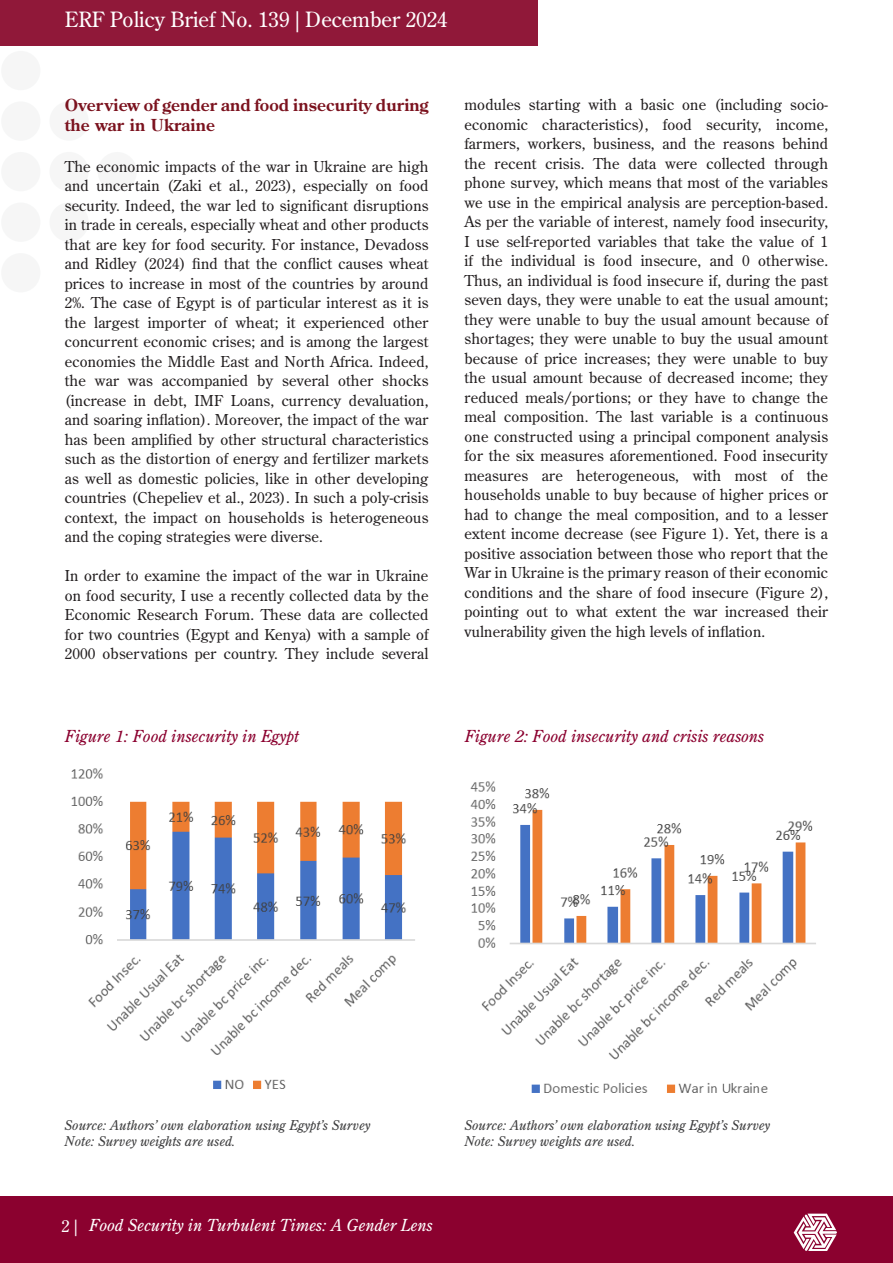
<style>
.page{position:relative;width:893px;height:1263px;background:#fff}
.page>*{position:absolute;margin:0;border:0;box-sizing:border-box;transform-origin:0 0}
.t1{font:21px "Century Old Style Std";color:#fff}
.t2{font:italic 16.5px "Century Old Style Std";color:#8b012f}
.t3{font:700 16.5px/19.5px "Century Old Style Std";letter-spacing:.01em;color:#7b121e}
.t4{font:italic 16.5px "Century Old Style Std";color:#fff}
.t5{font:15px/19.5px "Century Old Style Std";letter-spacing:.01em;color:#231f20;text-align:justify}
.t6{font:italic 13.5px "Century Old Style Std";color:#3e3e3f}
.s1{font-style:normal}
</style>
<div class="page">
<div style="left:0;top:0;width:538px;height:45px;background:#901839"></div>
<div style="left:0;top:1196px;width:893px;height:67px;background:#8b012f"></div>
<svg style="left:794px;top:1213px;width:43px;height:38px"></svg>
<div style="left:1px;top:51px;width:39px;height:39px;background:#f6f6f6;border-radius:50%"></div>
<div style="left:1px;top:101px;width:39px;height:40px;background:#f6f6f6;border-radius:50%"></div>
<div style="left:1px;top:152px;width:39px;height:39px;background:#f6f6f6;border-radius:50%"></div>
<div style="left:1px;top:202px;width:39px;height:40px;background:#f6f6f6;border-radius:50%"></div>
<div style="left:49px;top:101px;width:40px;height:40px;background:#f6f6f6;border-radius:50%"></div>
<div style="left:49px;top:152px;width:40px;height:39px;background:#f6f6f6;border-radius:50%"></div>
<div style="left:49px;top:202px;width:40px;height:40px;background:#f6f6f6;border-radius:50%"></div>
<div style="left:98px;top:152px;width:39px;height:39px;background:#f6f6f6;border-radius:50%"></div>
<img style="left:71px;top:768px;width:344px;height:321px">
<img style="left:470px;top:781px;width:346px;height:312px">
<h1 class="t1" style="left:65px;top:6px;width:384px">ERF Policy Brief No. 139 | December 2024</h1>
<p class="t3" style="left:65px;top:95px;width:365px">Overview of gender and food insecurity during the war in Ukraine</p>
<p class="t5" style="left:65px;top:156px;width:365px">The economic impacts of the war in Ukraine are high and uncertain (Zaki et al., 2023), especially on food security. Indeed, the war led to significant disruptions in trade in cereals, especially wheat and other products that are key for food security. For instance, Devadoss and Ridley (2024) find that the conflict causes wheat prices to increase in most of the countries by around 2%. The case of Egypt is of particular interest as it is the largest importer of wheat; it experienced other concurrent economic crises; and is among the largest economies the Middle East and North Africa. Indeed, the war was accompanied by several other shocks (increase in debt, IMF Loans, currency devaluation, and soaring inflation). Moreover, the impact of the war has been amplified by other structural characteristics such as the distortion of energy and fertilizer markets as well as domestic policies, like in other developing countries (Chepeliev et al., 2023). In such a poly-crisis context, the impact on households is heterogeneous and the coping strategies were diverse.</p>
<p class="t5" style="left:65px;top:566px;width:365px">In order to examine the impact of the war in Ukraine on food security, I use a recently collected data by the Economic Research Forum. These data are collected for two countries (Egypt and Kenya) with a sample of 2000 observations per country. They include several</p>
<p class="t5" style="left:464px;top:95px;width:365px">modules starting with a basic one (including socio&shy;economic characteristics), food security, income, farmers, workers, business, and the reasons behind the recent crisis. The data were collected through phone survey, which means that most of the variables we use in the empirical analysis are perception-based.<br>As per the variable of interest, namely food insecurity, I use self-reported variables that take the value of 1 if the individual is food insecure, and 0 otherwise.<br>Thus, an individual is food insecure if, during the past seven days, they were unable to eat the usual amount; they were unable to buy the usual amount because of shortages; they were unable to buy the usual amount because of price increases; they were unable to buy the usual amount because of decreased income; they reduced meals/portions; or they have to change the meal composition. The last variable is a continuous one constructed using a principal component analysis for the six measures aforementioned. Food insecurity measures are heterogeneous, with most of the households unable to buy because of higher prices or had to change the meal composition, and to a lesser extent income decrease (see Figure 1). Yet, there is a positive association between those who report that the War in Ukraine is the primary reason of their economic conditions and the share of food insecure (Figure 2), pointing out to what extent the war increased their vulnerability given the high levels of inflation.</p>
<p class="t2" style="left:65px;top:726px;width:236px">Figure 1: Food insecurity in Egypt</p>
<p class="t2" style="left:465px;top:726px;width:301px">Figure 2: Food insecurity and crisis reasons</p>
<p class="t6" style="left:65px;top:1116px;width:307px">Source: Authors’ own elaboration using Egypt’s Survey</p>
<p class="t6" style="left:65px;top:1133px;width:172px">Note: Survey weights are used.</p>
<p class="t4" style="left:62px;top:1214px;width:372px"><span class="s1">2 |</span> Food Security in Turbulent Times: A Gender Lens</p>
<p class="t6" style="left:464px;top:1116px;width:307px">Source: Authors’ own elaboration using Egypt’s Survey</p>
<p class="t6" style="left:464px;top:1133px;width:172px">Note: Survey weights are used.</p>
</div>
